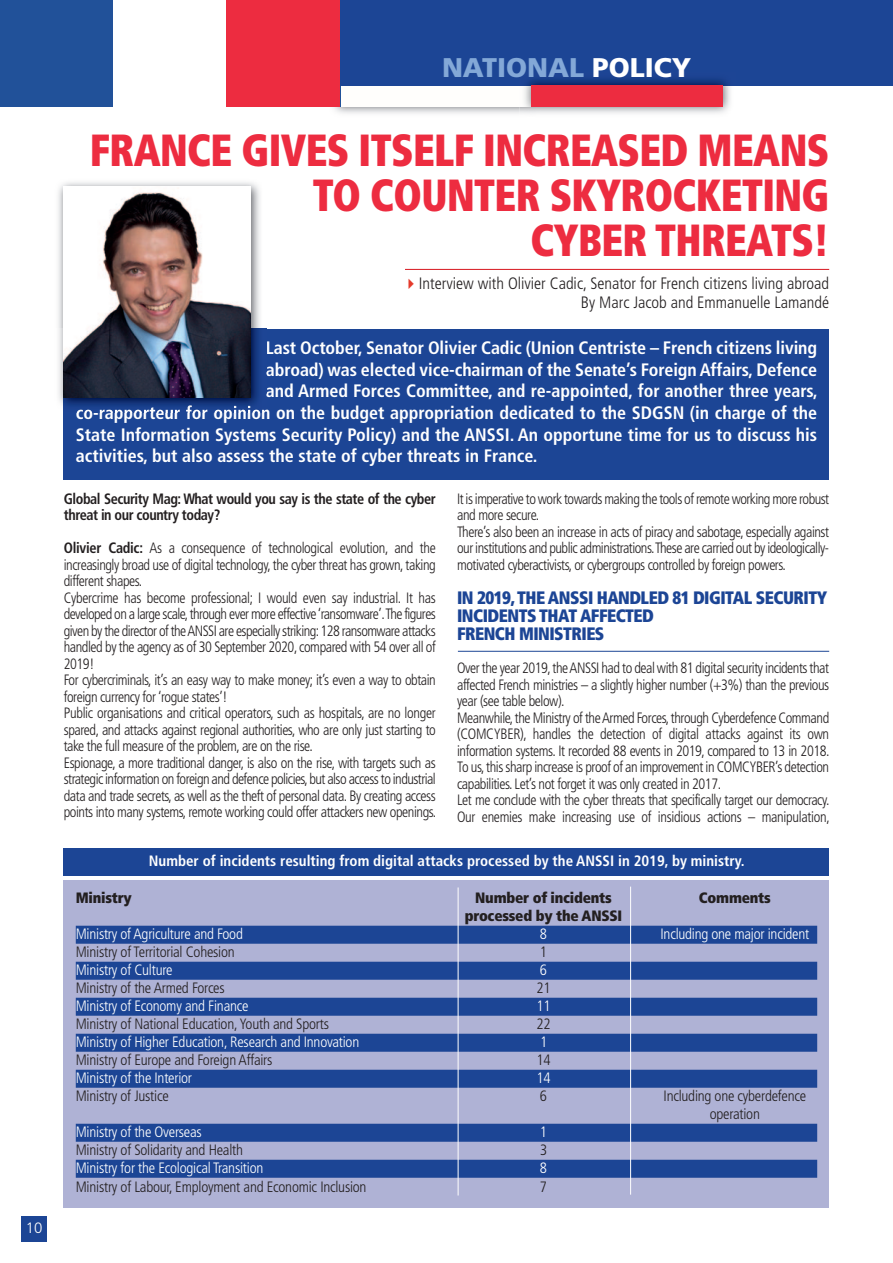
<style>
.page{position:relative;width:893px;height:1263px;background:#fff}
.page>*{position:absolute;margin:0;border:0;box-sizing:border-box;transform-origin:0 0}
.t1{font:900 condensed 45px/45px "Frutiger";letter-spacing:-.015em;color:#ed2c40;text-align:right;scale:.9 1}
.t2{font:900 27px "Frutiger";color:#83a8d7}
.t3{font:700 condensed 18px "Frutiger";color:#fff}
.t4{font:900 condensed 18px/18px "Frutiger";letter-spacing:-.03em;color:#1c4595;scale:.95 1}
.t5{font:300 condensed 16.5px/19.2px "Frutiger";color:#231f20;text-align:right}
.t6{font:300 condensed 15px/16.5px "Frutiger";letter-spacing:-.03em;color:#231f20;scale:.95 1}
.t7{font:300 condensed 15px/18px "Frutiger";letter-spacing:-.03em;color:#231f20;text-align:center}
.t8{font:300 condensed 15px "Frutiger";letter-spacing:-.015em;color:#fff}
.t9{font:700 condensed 15px "Frutiger";color:#fff}
.t10{font:700 condensed 15px/16.5px "Frutiger";letter-spacing:-.03em;color:#231f20;scale:.95 1}
.t11{font:900 condensed 15px "Frutiger";letter-spacing:-.015em;color:#231f20}
.t12{font:300 15px "Frutiger";color:#fff}
.s1{color:#fff}
.s2{color:#e43a2b}
.s3{font-weight:700}
</style>
<div class="page">
<div style="left:64px;top:329px;width:765px;height:151px;background:#1c4595"></div>
<img style="left:58px;top:182px;width:209px;height:231px">
<svg style="left:266px;top:362px;width:1px;height:36px"></svg>
<img style="left:77px;top:405px;width:121px;height:8px">
<img style="left:64px;top:186px;width:187px;height:211px">
<hr style="left:405px;top:269px;width:424px;height:1px;background:#d7171f">
<hr style="left:458px;top:651px;width:371px;height:1px;background:#1c4595">
<img style="left:328px;top:106px;width:191px;height:8px">
<div style="left:0;top:0;width:113px;height:106px;background:#215199"></div>
<div style="left:227px;top:0;width:113px;height:106px;background:#ed2c40"></div>
<div style="left:340px;top:0;width:553px;height:85px;background:#1c4595"></div>
<img style="left:519px;top:79px;width:216px;height:35px">
<img style="left:519px;top:85px;width:12px;height:21px">
<div style="left:531px;top:85px;width:192px;height:21px;background:#ed2c40"></div>
<div style="left:21px;top:1216px;width:26px;height:26px;background:#1c4595"></div>
<div style="left:64px;top:880px;width:765px;height:328px;background:#afb2d5"></div>
<div style="left:76px;top:926px;width:741px;height:18px;background:#1c4595"></div>
<div style="left:76px;top:962px;width:741px;height:18px;background:#1c4595"></div>
<div style="left:76px;top:998px;width:741px;height:18px;background:#1c4595"></div>
<div style="left:76px;top:1034px;width:741px;height:18px;background:#1c4595"></div>
<div style="left:76px;top:1070px;width:741px;height:18px;background:#1c4595"></div>
<div style="left:76px;top:1124px;width:741px;height:18px;background:#1c4595"></div>
<div style="left:76px;top:1160px;width:741px;height:18px;background:#1c4595"></div>
<hr style="left:458px;top:887px;width:1px;height:308px;background:#fff">
<hr style="left:630px;top:887px;width:1px;height:307px;background:#fff">
<div style="left:64px;top:848px;width:765px;height:28px;background:#1c4595"></div>
<h2 class="t2" style="left:442px;top:57px;width:251px">NATIONAL <span class="s1">POLICY</span></h2>
<p class="t12" style="left:26px;top:1222px;width:18px">10</p>
<h1 class="t1" style="left:90px;top:131px;width:823px">FRANCE GIVES ITSELF INCREASED MEANS<br>TO COUNTER SKYROCKETING<br>CYBER THREATS!</h1>
<p class="t5" style="left:402px;top:275px;width:428px"><span class="s2">✔</span>Interview with Olivier Cadic, Senator for French citizens living abroad<br>By Marc Jacob and Emmanuelle Lamandé</p>
<p class="t3" style="left:266px;top:341px;width:553px">Last October, Senator Olivier Cadic (Union Centriste – French citizens living</p>
<p class="t3" style="left:266px;top:362px;width:553px">abroad) was elected vice-chairman of the Senate’s Foreign Affairs, Defence</p>
<p class="t3" style="left:266px;top:384px;width:553px">and Armed Forces Committee, and re-appointed, for another three years,</p>
<p class="t3" style="left:76px;top:406px;width:743px">co-rapporteur for opinion on the budget appropriation dedicated to the SDGSN (in charge of the</p>
<p class="t3" style="left:76px;top:427px;width:743px">State Information Systems Security Policy) and the ANSSI. An opportune time for us to discuss his</p>
<p class="t3" style="left:76px;top:449px;width:463px">activities, but also assess the state of cyber threats in France.</p>
<p class="t10" style="left:64px;top:491px;width:393px">Global Security Mag: What would you say is the state of the cyber threat in our country today?</p>
<p class="t6" style="left:64px;top:541px;width:394px"><span class="s3">Olivier Cadic:</span> As a consequence of technological evolution, and the increasingly broad use of digital technology, the cyber threat has grown, taking different shapes.<br>Cybercrime has become professional; I would even say industrial. It has developed on a large scale, through ever more effective ‘ransomware’. The figures given by the director of the ANSSI are especially striking: 128 ransomware attacks handled by the agency as of 30 September 2020, compared with 54 over all of 2019!<br>For cybercriminals, it’s an easy way to make money; it’s even a way to obtain foreign currency for ‘rogue states’!<br>Public organisations and critical operators, such as hospitals, are no longer spared, and attacks against regional authorities, who are only just starting to take the full measure of the problem, are on the rise.<br>Espionage, a more traditional danger, is also on the rise, with targets such as strategic information on foreign and defence policies, but also access to industrial data and trade secrets, as well as the theft of personal data. By creating access points into many systems, remote working could offer attackers new openings.</p>
<p class="t6" style="left:457px;top:491px;width:393px">It is imperative to work towards making the tools of remote working more robust and more secure.<br>There’s also been an increase in acts of piracy and sabotage, especially against our institutions and public administrations. These are carried out by ideologically&shy;motivated cyberactivists, or cybergroups controlled by foreign powers.</p>
<p class="t4" style="left:457px;top:590px;width:391px">IN 2019, THE ANSSI HANDLED 81 DIGITAL SECURITY<br>INCIDENTS THAT AFFECTED<br>FRENCH MINISTRIES</p>
<p class="t6" style="left:457px;top:661px;width:394px">Over the year 2019, the ANSSI had to deal with 81 digital security incidents that affected French ministries – a slightly higher number (+3%) than the previous year (see table below).<br>Meanwhile, the Ministry of the Armed Forces, through Cyberdefence Command (COMCYBER), handles the detection of digital attacks against its own information systems. It recorded 88 events in 2019, compared to 13 in 2018.<br>To us, this sharp increase is proof of an improvement in COMCYBER’s detection capabilities. Let’s not forget it was only created in 2017.<br>Let me conclude with the cyber threats that specifically target our democracy.<br>Our enemies make increasing use of insidious actions – manipulation,</p>
<p class="t9" style="left:149px;top:854px;width:597px">Number of incidents resulting from digital attacks processed by the ANSSI in 2019, by ministry.</p>
<p class="t11" style="left:76px;top:892px;width:58px">Ministry</p>
<p class="t11" style="left:475px;top:892px;width:138px">Number of incidents</p>
<p class="t11" style="left:699px;top:892px;width:73px">Comments</p>
<p class="t11" style="left:465px;top:910px;width:159px">processed by the ANSSI</p>
<p class="t8" style="left:76px;top:928px;width:169px">Ministry of Agriculture and Food</p>
<p class="t8" style="left:540px;top:928px;width:9px">8</p>
<p class="t8" style="left:660px;top:928px;width:150px">Including one major incident</p>
<p class="t7" style="left:76px;top:944px;width:160px">Ministry of Territorial Cohesion</p>
<p class="t7" style="left:540px;top:944px;width:9px">1</p>
<p class="t8" style="left:76px;top:964px;width:98px">Ministry of Culture</p>
<p class="t8" style="left:540px;top:964px;width:9px">6</p>
<p class="t7" style="left:76px;top:980px;width:150px">Ministry of the Armed Forces</p>
<p class="t7" style="left:536px;top:980px;width:16px">21</p>
<p class="t8" style="left:76px;top:1000px;width:174px">Ministry of Economy and Finance</p>
<p class="t8" style="left:536px;top:1000px;width:16px">11</p>
<p class="t7" style="left:76px;top:1016px;width:255px">Ministry of National Education, Youth and Sports</p>
<p class="t7" style="left:536px;top:1016px;width:16px">22</p>
<p class="t8" style="left:76px;top:1036px;width:285px">Ministry of Higher Education, Research and Innovation</p>
<p class="t8" style="left:540px;top:1036px;width:9px">1</p>
<p class="t7" style="left:76px;top:1052px;width:198px">Ministry of Europe and Foreign Affairs</p>
<p class="t7" style="left:536px;top:1052px;width:16px">14</p>
<p class="t8" style="left:76px;top:1072px;width:118px">Ministry of the Interior</p>
<p class="t8" style="left:536px;top:1072px;width:16px">14</p>
<p class="t7" style="left:76px;top:1088px;width:94px">Ministry of Justice</p>
<p class="t7" style="left:540px;top:1088px;width:9px">6</p>
<p class="t7" style="left:664px;top:1088px;width:144px">Including one cyberdefence operation</p>
<p class="t8" style="left:76px;top:1126px;width:128px">Ministry of the Overseas</p>
<p class="t8" style="left:540px;top:1126px;width:9px">1</p>
<p class="t7" style="left:76px;top:1142px;width:169px">Ministry of Solidarity and Health</p>
<p class="t7" style="left:540px;top:1142px;width:9px">3</p>
<p class="t8" style="left:76px;top:1162px;width:189px">Ministry for the Ecological Transition</p>
<p class="t8" style="left:540px;top:1162px;width:9px">8</p>
<p class="t7" style="left:76px;top:1178px;width:292px">Ministry of Labour, Employment and Economic Inclusion</p>
<p class="t7" style="left:540px;top:1178px;width:9px">7</p>
</div>
